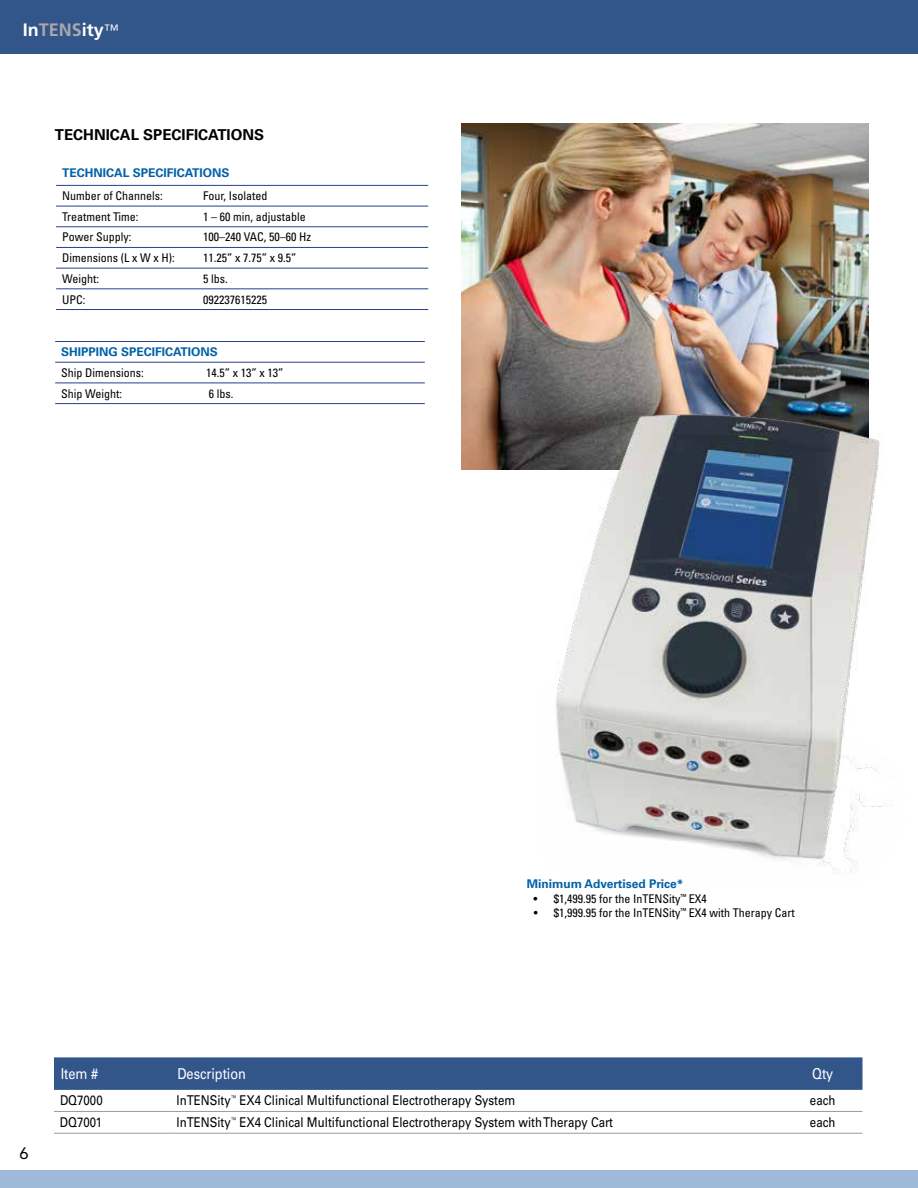
<style>
.page{position:relative;width:918px;height:1188px;background:#fff}
.page>*{position:absolute;margin:0;border:0;box-sizing:border-box;transform-origin:0 0}
.t1{font:700 18px "Frutiger";color:#fff}
.t2{font:16.5px "Avenir";color:#000}
.t3{font:700 15px "Univers LT Pro 65";color:#000}
.t4{font:15px "Univers LT Pro 55 Roman";color:#fff;scale:.85 1}
.t5{font:13.5px "Univers LT Pro 55 Roman";color:#000;scale:.85 1}
.t6{font:condensed 12px "Univers LT Pro";color:#000}
.t7{font:700 12px "Univers LT Pro 65";color:#0061a8}
.s1{color:#aaa8aa}
.s2{font-weight:300;font-size:15px}
</style>
<div class="page">
<div style="left:0;top:0;width:918px;height:53px;background:#32558a"></div>
<div style="left:0;top:1171px;width:918px;height:17px;background:#9fb9d8"></div>
<img style="left:462px;top:124px;width:407px;height:346px">
<img style="left:539px;top:384px;width:353px;height:490px">
<hr style="left:55px;top:341px;width:145px;height:1px;background:#25408f">
<hr style="left:200px;top:341px;width:225px;height:1px;background:#25408f">
<hr style="left:55px;top:362px;width:145px;height:1px;background:#25408f">
<hr style="left:200px;top:362px;width:225px;height:1px;background:#25408f">
<hr style="left:55px;top:383px;width:145px;height:1px;background:#25408f">
<hr style="left:200px;top:383px;width:225px;height:1px;background:#25408f">
<hr style="left:55px;top:403px;width:145px;height:1px;background:#25408f">
<hr style="left:200px;top:403px;width:225px;height:1px;background:#25408f">
<hr style="left:56px;top:185px;width:141px;height:1px;background:#25408f">
<hr style="left:197px;top:185px;width:231px;height:1px;background:#25408f">
<hr style="left:56px;top:206px;width:141px;height:1px;background:#25408f">
<hr style="left:197px;top:206px;width:231px;height:1px;background:#25408f">
<hr style="left:56px;top:227px;width:141px;height:1px;background:#25408f">
<hr style="left:197px;top:227px;width:231px;height:1px;background:#25408f">
<hr style="left:56px;top:247px;width:141px;height:1px;background:#25408f">
<hr style="left:197px;top:247px;width:231px;height:1px;background:#25408f">
<hr style="left:56px;top:268px;width:141px;height:1px;background:#25408f">
<hr style="left:197px;top:268px;width:231px;height:1px;background:#25408f">
<hr style="left:56px;top:289px;width:141px;height:1px;background:#25408f">
<hr style="left:197px;top:289px;width:231px;height:1px;background:#25408f">
<hr style="left:56px;top:309px;width:141px;height:1px;background:#25408f">
<hr style="left:197px;top:309px;width:231px;height:1px;background:#25408f">
<div style="left:54px;top:1057px;width:808px;height:33px;background:#32558a"></div>
<hr style="left:54px;top:1111px;width:117px;height:1px;background:#919dab">
<hr style="left:171px;top:1111px;width:612px;height:1px;background:#919dab">
<hr style="left:783px;top:1111px;width:79px;height:1px;background:#919dab">
<hr style="left:54px;top:1133px;width:117px;height:1px;background:#919dab">
<hr style="left:171px;top:1133px;width:612px;height:1px;background:#919dab">
<hr style="left:783px;top:1133px;width:79px;height:1px;background:#919dab">
<h1 class="t1" style="left:23px;top:19px;width:97px">In<span class="s1">TENS</span>ity<span class="s2">™</span></h1>
<p class="t3" style="left:55px;top:126px;width:211px">TECHNICAL SPECIFICATIONS</p>
<p class="t7" style="left:62px;top:165px;width:169px">TECHNICAL SPECIFICATIONS</p>
<p class="t6" style="left:62px;top:188px;width:102px">Number of Channels:</p>
<p class="t6" style="left:203px;top:188px;width:66px">Four, Isolated</p>
<p class="t6" style="left:62px;top:209px;width:78px">Treatment Time:</p>
<p class="t6" style="left:203px;top:209px;width:104px">1 – 60 min, adjustable</p>
<p class="t6" style="left:62px;top:230px;width:71px">Power Supply:</p>
<p class="t6" style="left:203px;top:230px;width:110px">100–240 VAC, 50–60 Hz</p>
<p class="t6" style="left:62px;top:250px;width:114px">Dimensions (L x W x H):</p>
<p class="t6" style="left:203px;top:250px;width:95px">11.25” x 7.75” x 9.5”</p>
<p class="t6" style="left:62px;top:271px;width:38px">Weight:</p>
<p class="t6" style="left:203px;top:271px;width:26px">5 lbs.</p>
<p class="t6" style="left:62px;top:292px;width:25px">UPC:</p>
<p class="t6" style="left:203px;top:292px;width:65px">092237615225</p>
<p class="t7" style="left:61px;top:345px;width:158px">SHIPPING SPECIFICATIONS</p>
<p class="t6" style="left:61px;top:365px;width:84px">Ship Dimensions:</p>
<p class="t6" style="left:206px;top:365px;width:79px">14.5” x 13” x 13”</p>
<p class="t6" style="left:61px;top:386px;width:62px">Ship Weight:</p>
<p class="t6" style="left:209px;top:386px;width:26px">6 lbs.</p>
<p class="t7" style="left:527px;top:877px;width:158px">Minimum Advertised Price*</p>
<p class="t6" style="left:534px;top:891px;width:175px">• $1,499.95 for the InTENSity<sup>™</sup> EX4</p>
<p class="t6" style="left:534px;top:905px;width:263px">• $1,999.95 for the InTENSity<sup>™</sup> EX4 with Therapy Cart</p>
<h2 class="t2" style="left:20px;top:1143px;width:11px">6</h2>
<p class="t4" style="left:61px;top:1065px;width:46px">Item #</p>
<p class="t4" style="left:177px;top:1065px;width:82px">Description</p>
<p class="t4" style="left:812px;top:1065px;width:27px">Qty</p>
<p class="t5" style="left:60px;top:1093px;width:52px">DQ7000</p>
<p class="t5" style="left:177px;top:1093px;width:400px">InTENSity<sup>™</sup> EX4 Clinical Multifunctional Electrotherapy System</p>
<p class="t5" style="left:810px;top:1093px;width:32px">each</p>
<p class="t5" style="left:60px;top:1114px;width:51px">DQ7001</p>
<p class="t5" style="left:177px;top:1114px;width:515px">InTENSity<sup>™</sup> EX4 Clinical Multifunctional Electrotherapy System with Therapy Cart</p>
<p class="t5" style="left:810px;top:1114px;width:32px">each</p>
</div>
